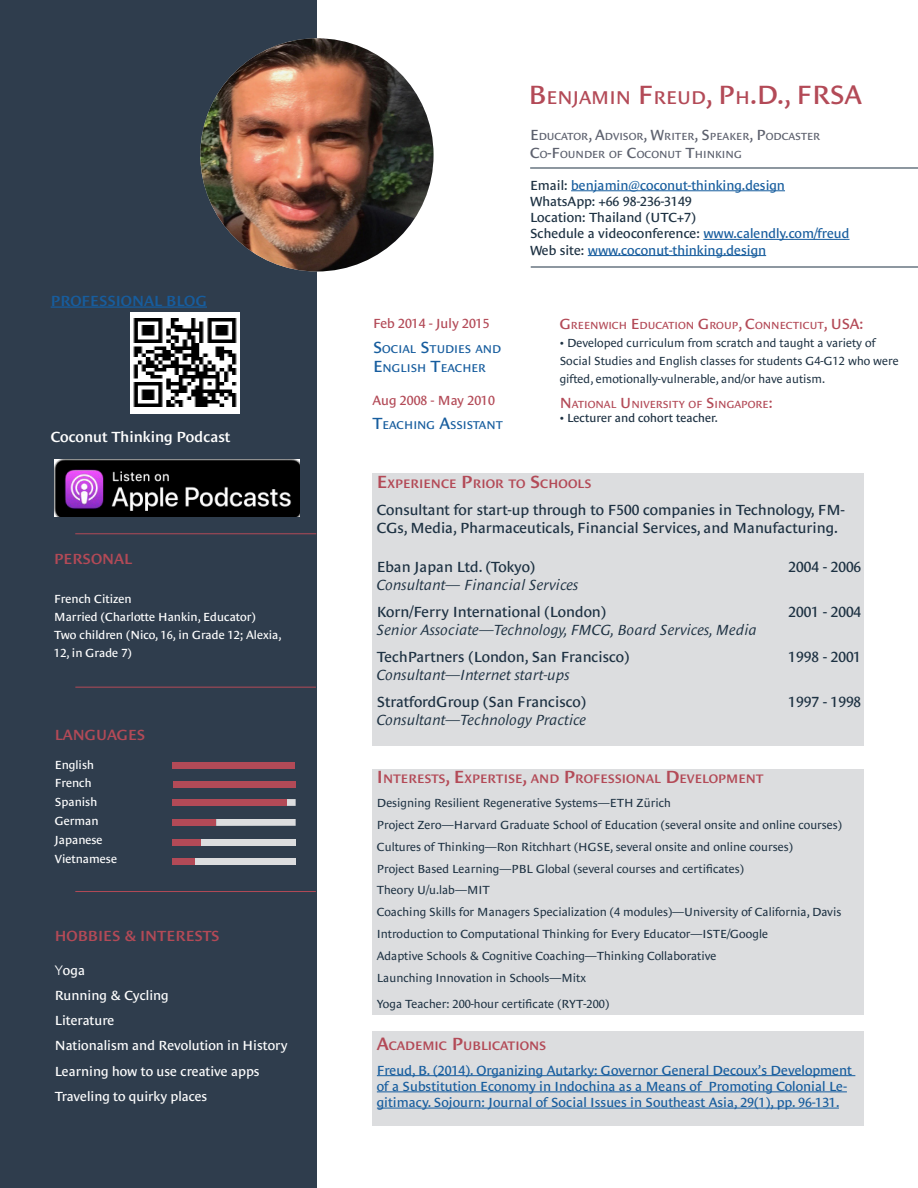
<style>
.page{position:relative;width:918px;height:1188px;background:#fff}
.page>*{position:absolute;margin:0;border:0;box-sizing:border-box;transform-origin:0 0}
.t1{font:27px "Le Monde Sans Std";color:#b34a57}
.t2{font:15px/18px "Le Monde Sans Std";color:#1d3142}
.t3{font:italic 15px "Le Monde Sans Std";color:#1d3142}
.Left_Sidebar_Numbere{font:600 15px "Le Monde Sans Std";color:#b34a57}
.Left_Sidebar_Numbere-2{font:600 15px "Le Monde Sans Std";color:#fff}
.Left_Sidebar_Numbere-3{font:600 15px "Le Monde Sans Std";color:#175d9e}
.Main_Page_Body_Text{font:15px "Le Monde Sans Std";color:#b34a57}
.t4{font:13.5px/16.2px "Le Monde Sans Std";color:#175d9e}
.t5{font:13.5px/16.2px "Le Monde Sans Std";color:#1d3142}
.Left_Sidebar_Numbere-4{font:13.5px "Le Monde Sans Std";color:#fff}
.Date{font:13.5px "Le Monde Sans Std";color:#b34a57}
.t6{font:600 12.6px "Le Monde Sans Std";color:#b34a57}
.Main_Page_Body_Text-2{font:12px/18px "Le Monde Sans Std";color:#1d3142}
.Left_Sidebar_Body_Te{font:12px/18px "Le Monde Sans Std";color:#fff}
.Left_Sidebar_Numbere-5{font:12px "Le Monde Sans Std";color:#fff}
.Left_Sidebar_Body_Te-2{font:12px "Le Monde Sans Std";color:#1d3142}
.Main_Page_Subhead{font:12px "Le Monde Sans Std";color:#1d3142}
.Position_and_Company{font:11.55px/19.8px "Le Monde Sans Std";color:#175d9e}
.t7{font:10.5px/18px "Le Monde Sans Std";color:#5d616e}
.Main_Page_Body_Text-3{font:10.5px "Le Monde Sans Std";color:#b34a57}
.Main_Page_Subhead-2{font:10.5px "Le Monde Sans Std";color:#b34a57}
.s1{font-family:"Avenir Next"}
.s2{font-size:16.5px}
.s3{font-size:18.9px}
.s4{font-size:15px}
.s5{color:#175d9e}
.s6{font-size:18px}
</style>
<div class="page">
<div style="left:0;top:0;width:317px;height:1188px;background:#2f3d4d"></div>
<img style="left:200px;top:38px;width:234px;height:233px;border-radius:117px">
<div style="left:372px;top:473px;width:492px;height:273px;background:#dcdddf"></div>
<div style="left:372px;top:769px;width:492px;height:246px;background:#dcdddf"></div>
<div style="left:372px;top:1032px;width:492px;height:94px;background:#dcdddf"></div>
<hr style="left:377px;top:1075px;width:478px;height:1px;background:#175d9e">
<hr style="left:377px;top:1091px;width:470px;height:1px;background:#175d9e">
<hr style="left:377px;top:1108px;width:462px;height:1px;background:#175d9e">
<img style="left:131px;top:313px;width:108px;height:100px">
<img style="left:54px;top:459px;width:245px;height:57px">
<hr style="left:530px;top:168px;width:388px;height:1px;background:#1d3142">
<hr style="left:531px;top:267px;width:387px;height:1px;background:#1d3142">
<div style="left:287px;top:799px;width:9px;height:7px;background:#dcdddf"></div>
<div style="left:216px;top:819px;width:80px;height:7px;background:#dcdddf"></div>
<div style="left:196px;top:839px;width:100px;height:7px;background:#dcdddf"></div>
<div style="left:195px;top:858px;width:100px;height:7px;background:#dcdddf"></div>
<div style="left:173px;top:762px;width:122px;height:7px;background:#b34a57"></div>
<div style="left:173px;top:781px;width:122px;height:7px;background:#b34a57"></div>
<div style="left:173px;top:799px;width:114px;height:7px;background:#b34a57"></div>
<div style="left:173px;top:819px;width:43px;height:7px;background:#b34a57"></div>
<div style="left:173px;top:839px;width:28px;height:7px;background:#b34a57"></div>
<div style="left:173px;top:858px;width:22px;height:7px;background:#b34a57"></div>
<hr style="left:75px;top:891px;width:241px;height:1px;background:#b34a57">
<hr style="left:75px;top:687px;width:241px;height:1px;background:#b34a57">
<hr style="left:75px;top:533px;width:241px;height:1px;background:#b34a57">
<hr style="left:51px;top:306px;width:156px;height:2px;background:#175d9e">
<hr style="left:571px;top:190px;width:214px;height:1px;background:#175d9e">
<hr style="left:703px;top:239px;width:147px;height:1px;background:#175d9e">
<hr style="left:588px;top:255px;width:178px;height:1px;background:#175d9e">
<p class="Left_Sidebar_Numbere-3" style="left:51px;top:292px;width:158px">PROFESSIONAL BLOG</p>
<p class="Left_Sidebar_Numbere-2" style="left:51px;top:429px;width:181px">Coconut Thinking Podcast</p>
<p class="Left_Sidebar_Numbere" style="left:54px;top:550px;width:80px">PERSONAL</p>
<p class="Left_Sidebar_Body_Te" style="left:54px;top:590px;width:79px">French Citizen</p>
<p class="Left_Sidebar_Body_Te" style="left:54px;top:608px;width:203px">Married (Charlotte Hankin, Educator)</p>
<p class="Left_Sidebar_Body_Te" style="left:54px;top:626px;width:229px">Two children (Nico, 16, in Grade 12; Alexia,<br>12, in Grade 7)</p>
<p class="Left_Sidebar_Numbere" style="left:55px;top:726px;width:92px">LANGUAGES</p>
<p class="Left_Sidebar_Numbere-5" style="left:55px;top:758px;width:41px">English</p>
<p class="Left_Sidebar_Numbere-5" style="left:55px;top:776px;width:38px">French</p>
<p class="Left_Sidebar_Numbere-5" style="left:55px;top:795px;width:44px">Spanish</p>
<p class="Left_Sidebar_Numbere-5" style="left:55px;top:814px;width:45px">German</p>
<p class="Left_Sidebar_Numbere-5" style="left:55px;top:833px;width:49px">Japanese</p>
<p class="Left_Sidebar_Numbere-5" style="left:55px;top:852px;width:64px">Vietnamese</p>
<p class="Left_Sidebar_Numbere" style="left:55px;top:927px;width:166px">HOBBIES &amp; INTERESTS</p>
<p class="Left_Sidebar_Numbere-4" style="left:55px;top:962px;width:32px"><span class="s1">Y</span>oga</p>
<p class="Left_Sidebar_Numbere-4" style="left:55px;top:988px;width:115px">Running &amp; Cycling</p>
<p class="Left_Sidebar_Numbere-4" style="left:55px;top:1013px;width:61px">Literature</p>
<p class="Left_Sidebar_Numbere-4" style="left:55px;top:1038px;width:234px">Nationalism and Revolution in History</p>
<p class="Left_Sidebar_Numbere-4" style="left:55px;top:1063px;width:206px">Learning how to use creative apps</p>
<p class="Left_Sidebar_Numbere-4" style="left:55px;top:1088px;width:154px">Traveling to quirky places</p>
<p class="Date" style="left:373px;top:316px;width:118px">Feb 2014 - July 2015</p>
<p class="Position_and_Company" style="left:373px;top:339px;width:130px"><span class="s2">S</span>OCIAL <span class="s2">S</span>TUDIES AND<br><span class="s2">E</span>NGLISH <span class="s2">T</span>EACHER</p>
<p class="Date" style="left:372px;top:393px;width:124px">Aug 2008 - May 2010</p>
<p class="Position_and_Company" style="left:372px;top:415px;width:132px"><span class="s2">T</span>EACHING <span class="s2">A</span>SSISTANT</p>
<h1 class="t1" style="left:529px;top:79px;width:335px">B<span class="s3">ENJAMIN</span> F<span class="s3">REUD</span>, P<span class="s3">H</span>.D., FRSA</h1>
<p class="t7" style="left:530px;top:128px;width:292px"><span class="s4">E</span> DUCATOR<span class="s4">, A</span>DVISOR<span class="s4">, W</span>RITER<span class="s4">, S</span> P EAKER<span class="s4">, P</span>ODCASTER<br><span class="s4">C</span>O<span class="s4">-F</span>OUNDER OF <span class="s4">C</span>OCONUT <span class="s4">T</span>HINKING</p>
<p class="t5" style="left:530px;top:177px;width:321px">Email: <span class="s5">benjamin@coconut-thinking.design </span>WhatsApp: +66 98-236-3149<br>Location: Thailand (UTC+7)<br>Schedule a videoconference: <span class="s5">www.calendly.com/freud </span>Web site: <span class="s5">www.coconut-thinking.design</span></p>
<p class="Main_Page_Body_Text-3" style="left:560px;top:320px;width:282px"><span class="s4">G</span> REENWICH <span class="s4">E</span> DUCATION <span class="s4">G</span> ROUP<span class="s4">, C</span>ONNECTICUT<span class="s4">, USA</span></p>
<p class="Main_Page_Body_Text" style="left:860px;top:316px;width:5px">:</p>
<p class="Main_Page_Body_Text-2" style="left:560px;top:334px;width:317px">• Developed curriculum from scratch and taught a variety of</p>
<p class="Main_Page_Body_Text-2" style="left:560px;top:352px;width:340px">Social Studies and English classes for students G4-G12 who were gifted, emotionally-vulnerable, and/or have autism.</p>
<p class="Main_Page_Subhead-2" style="left:560px;top:398px;width:214px"><span class="s4">N</span>ATIONAL <span class="s4">U</span> NIVERSITY OF <span class="s4">S</span> INGAPORE<span class="s4">:</span></p>
<p class="Main_Page_Subhead" style="left:560px;top:411px;width:160px">• Lecturer and cohort teacher.</p>
<p class="t6" style="left:377px;top:476px;width:215px"><span class="s6">E</span>XPERIENCE <span class="s6">P</span>RIOR TO <span class="s6">S</span>CHOOLS</p>
<p class="t2" style="left:377px;top:500px;width:469px">Consultant for start-up through to F500 companies in Technology, FM-<br>CGs, Media, Pharmaceuticals, Financial Services, and Manufacturing.</p>
<p class="t2" style="left:377px;top:558px;width:160px">Eban Japan Ltd. (Tokyo)</p>
<p class="t2" style="left:789px;top:558px;width:74px">2004 - 2006</p>
<p class="t3" style="left:377px;top:576px;width:203px">Consultant— Financial Services</p>
<p class="t2" style="left:377px;top:603px;width:231px">Korn/Ferry International (London)</p>
<p class="t2" style="left:789px;top:603px;width:74px">2001 - 2004</p>
<p class="t3" style="left:377px;top:621px;width:382px">Senior Associate—Technology, FMCG, Board Services, Media</p>
<p class="t2" style="left:377px;top:648px;width:254px">TechPartners (London, San Francisco)</p>
<p class="t2" style="left:789px;top:648px;width:74px">1998 - 2001</p>
<p class="t3" style="left:377px;top:666px;width:194px">Consultant—Internet start-ups</p>
<p class="t2" style="left:377px;top:693px;width:211px">StratfordGroup (San Francisco)</p>
<p class="t2" style="left:789px;top:693px;width:74px">1997 - 1998</p>
<p class="t3" style="left:377px;top:711px;width:211px">Consultant—Technology Practice</p>
<p class="t6" style="left:377px;top:772px;width:388px"><span class="s6">I</span> NTERESTS<span class="s6">, E</span>XPERTISE<span class="s6">,</span> AND <span class="s6">P</span>ROFESSIONAL <span class="s6">D</span>EVELOPMENT</p>
<p class="Main_Page_Body_Text-2" style="left:377px;top:794px;width:296px">Designing Resilient Regenerative Systems—ETH Zürich</p>
<p class="Main_Page_Body_Text-2" style="left:377px;top:816px;width:467px">Project Zero—Harvard Graduate School of Education (several onsite and online courses)</p>
<p class="Main_Page_Body_Text-2" style="left:377px;top:838px;width:418px">Cultures of Thinking—Ron Ritchhart (HGSE, several onsite and online courses)</p>
<p class="Main_Page_Body_Text-2" style="left:377px;top:859px;width:369px">Project Based Learning—PBL Global (several courses and certificates)</p>
<p class="Main_Page_Body_Text-2" style="left:377px;top:881px;width:115px">Theory U/u.lab—MIT</p>
<p class="Main_Page_Body_Text-2" style="left:377px;top:903px;width:466px">Coaching Skills for Managers Specialization (4 modules)—University of California, Davis</p>
<p class="Main_Page_Body_Text-2" style="left:377px;top:925px;width:393px">Introduction to Computational Thinking for Every Educator—ISTE/Google</p>
<p class="Main_Page_Body_Text-2" style="left:377px;top:947px;width:341px">Adaptive Schools &amp; Cognitive Coaching—Thinking Collaborative</p>
<p class="Main_Page_Body_Text-2" style="left:377px;top:969px;width:211px">Launching Innovation in Schools—Mitx</p>
<p class="Left_Sidebar_Body_Te-2" style="left:377px;top:997px;width:234px">Yoga Teacher: 200-hour certificate (RYT-200)</p>
<p class="t6" style="left:377px;top:1038px;width:170px"><span class="s6">A</span>CADEMIC <span class="s6">P</span>UBLICATIONS</p>
<p class="t4" style="left:377px;top:1062px;width:477px">Freud, B. (2014). Organizing Autarky: Governor General Decoux’s Development of a Substitution Economy in Indochina as a Means of Promoting Colonial Le&shy;gitimacy. Sojourn: Journal of Social Issues in Southeast Asia, 29(1), pp. 96-131.</p>
</div>
